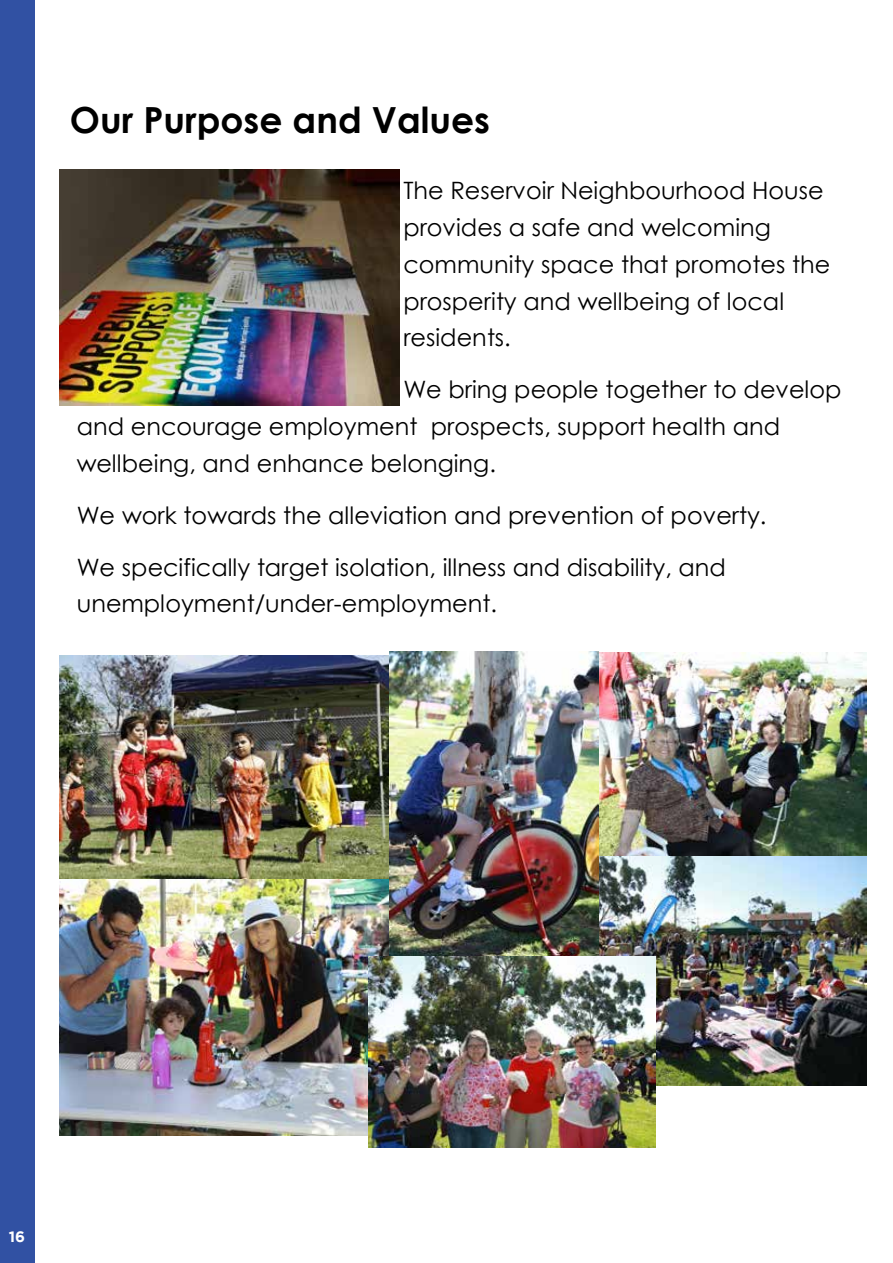
<style>
.page{position:relative;width:893px;height:1263px;background:#fff}
.page>*{position:absolute;margin:0;border:0;box-sizing:border-box;transform-origin:0 0}
.t1{font:700 36px "Century Gothic";color:#000}
.t2{font:24px/36.8px "Century Gothic";color:#000}
.t3{font:700 15px "Gotham";color:#fff}
</style>
<div class="page">
<img style="left:60px;top:170px;width:339px;height:236px">
<img style="left:60px;top:655px;width:330px;height:224px">
<img style="left:599px;top:653px;width:268px;height:204px">
<img style="left:60px;top:879px;width:330px;height:257px">
<img style="left:599px;top:857px;width:268px;height:229px">
<img style="left:390px;top:652px;width:209px;height:304px">
<img style="left:368px;top:956px;width:287px;height:192px">
<div style="left:0;top:0;width:34px;height:1263px;background:#3151a3"></div>
<h1 class="t1" style="left:70px;top:93px;width:422px">Our Purpose and Values</h1>
<p class="t2" style="left:403px;top:172px;width:428px">The Reservoir Neighbourhood House provides a safe and welcoming community space that promotes the prosperity and wellbeing of local residents.</p>
<p class="t2" style="left:77px;top:371px;width:766px;text-indent:327px">We bring people together to develop and encourage employment prospects, support health and wellbeing, and enhance belonging.</p>
<p class="t2" style="left:77px;top:489px;width:691px;line-height:51.9px">We work towards the alleviation and prevention of poverty.<br>We specifically target isolation, illness and disability, and</p>
<p class="t2" style="left:77px;top:585px;width:422px">unemployment/under-employment.</p>
<p class="t3" style="left:9px;top:1228px;width:18px">16</p>
</div>
